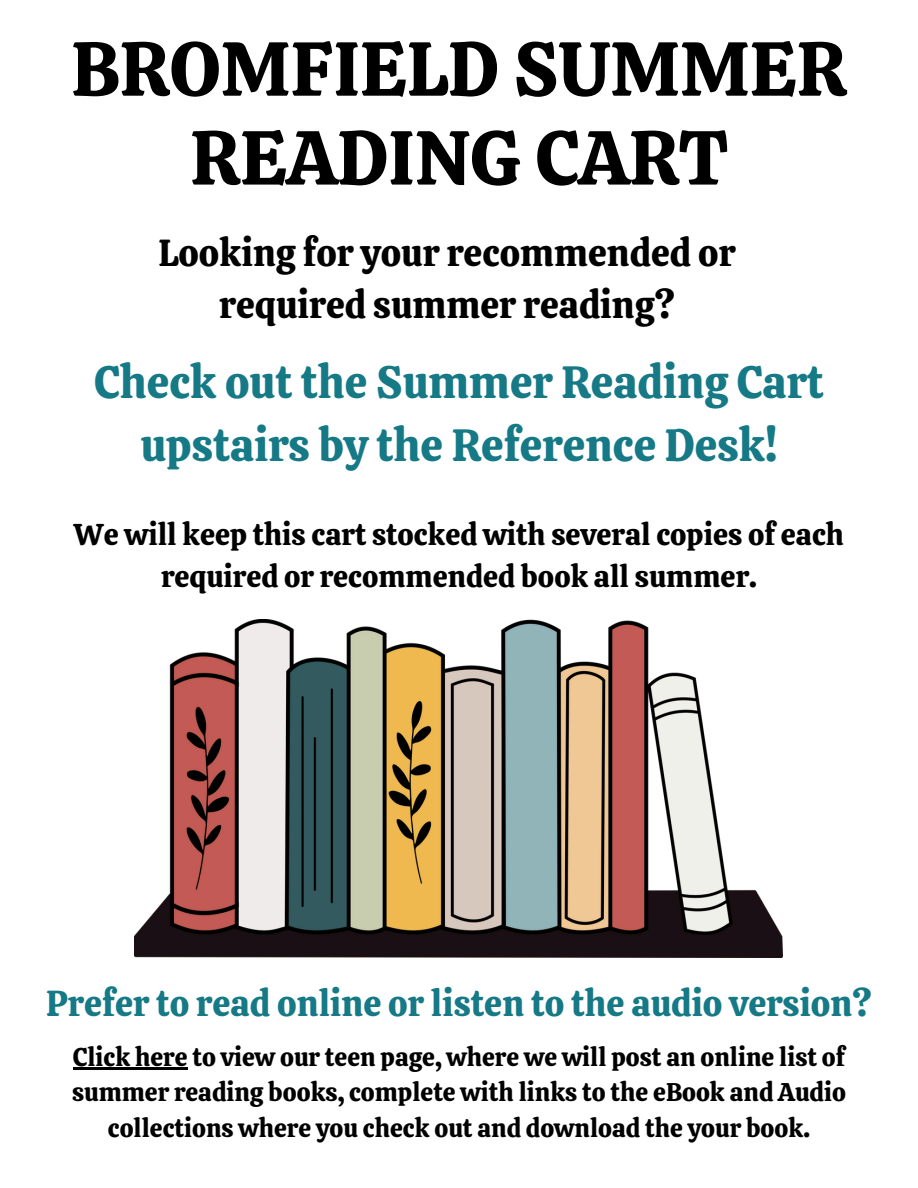
<style>
.page{position:relative;width:918px;height:1188px;background:#fff}
.page>*{position:absolute;margin:0;border:0;box-sizing:border-box;transform-origin:0 0}
.t1{font:76.5px/88.8px "Calistoga";color:#000;text-align:center}
.t2{font:45px/63px "Calistoga";color:#167986;text-align:center}
.t3{font:37.5px/51.8px "Calistoga";color:#000;text-align:center}
.t4{font:36px "Calistoga";color:#167986}
.t5{font:30px/41.7px "Calistoga";color:#000;text-align:center}
.t6{font:25.5px/35.7px "Calistoga";color:#000;text-align:center}
</style>
<div class="page">
<img style="left:135px;top:620px;width:648px;height:337px">
<hr style="left:73px;top:1068px;width:115px;height:2px;background:#000">
<h4 class="t1" style="left:71px;top:25px;width:777px">BROMFIELD SUMMER<br>READING CART</h4>
<h3 class="t3" style="left:158px;top:227px;width:579px">Looking for your recommended or required summer reading?</h3>
<h2 class="t2" style="left:94px;top:350px;width:731px">Check out the Summer Reading Cart upstairs by the Reference Desk!</h2>
<p class="t5" style="left:74px;top:514px;width:771px">We will keep this cart stocked with several copies of each required or recommended book all summer.</p>
<h3 class="t4" style="left:46px;top:980px;width:827px">Prefer to read online or listen to the audio version?</h3>
<p class="t6" style="left:72px;top:1039px;width:775px">Click here to view our teen page, where we will post an online list of summer reading books, complete with links to the eBook and Audio collections where you check out and download the your book.</p>
</div>
